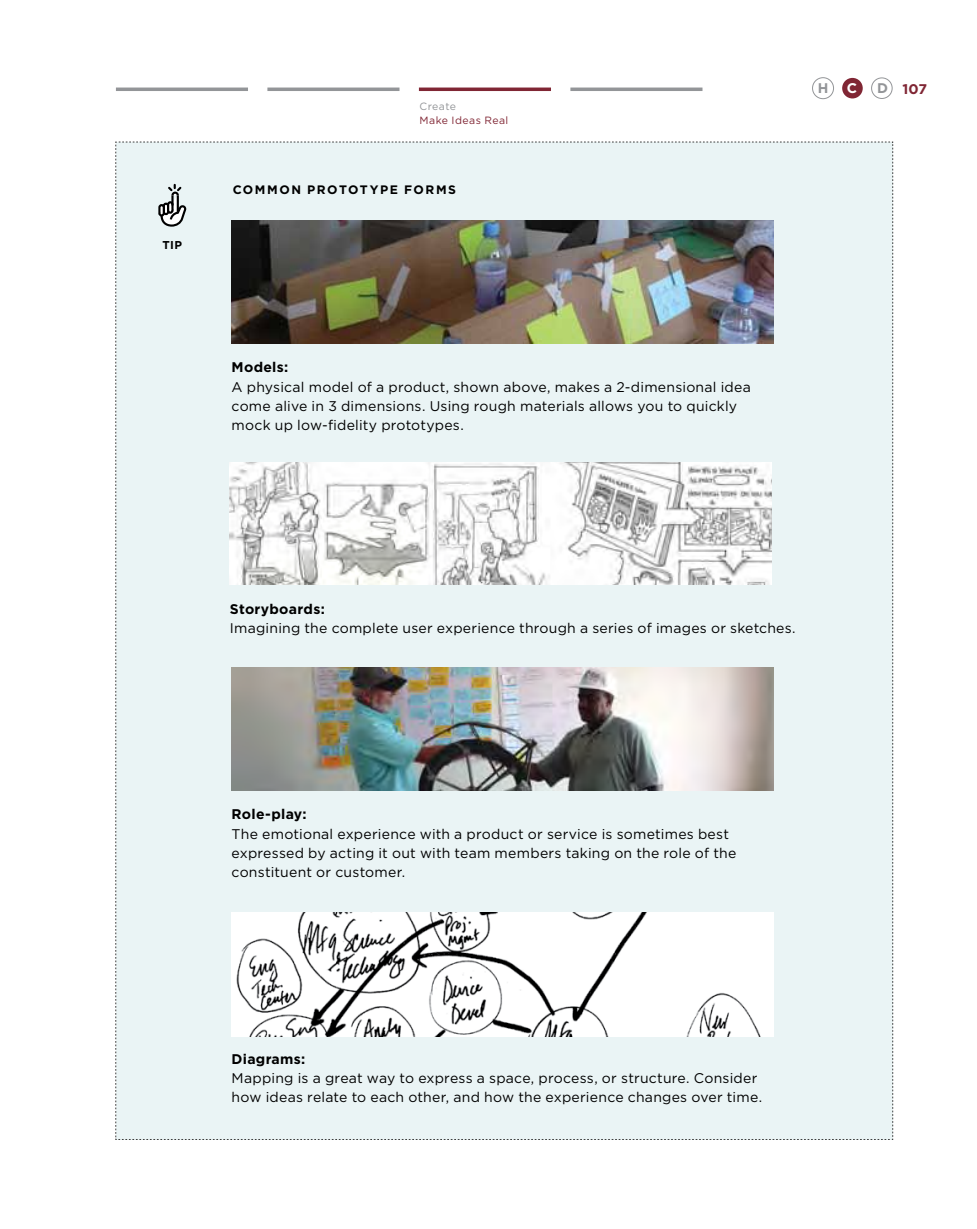
<style>
.page{position:relative;width:977px;height:1229px;background:#fff}
.page>*{position:absolute;margin:0;border:0;box-sizing:border-box;transform-origin:0 0}
.t1{font:14px/19.2px "Gotham";letter-spacing:.015em;color:#000}
.t2{font:700 14px "Gotham";letter-spacing:.02em;color:#000}
.t3{font:700 14px "Gotham";color:#802634}
.t4{font:700 14px "Gotham";color:#939598}
.t5{font:700 14px "Gotham";color:#fff}
.t6{font:700 12.25px "Gotham";color:#000}
.t7{font:700 11.38px "Gotham";color:#000}
.t8{font:10.5px "Gotham";letter-spacing:.045em;color:#802634}
.t9{font:10.5px "Gotham";letter-spacing:.035em;color:#939598}
.s1{color:#939598}
</style>
<div class="page">
<hr style="left:116px;top:88px;width:132px;height:3px;background:#939598">
<hr style="left:267px;top:88px;width:132px;height:3px;background:#939598">
<hr style="left:419px;top:88px;width:132px;height:3px;background:#802634">
<hr style="left:570px;top:88px;width:132px;height:3px;background:#939598">
<div style="left:871px;top:77px;width:21px;height:22px;border:1px solid #939598;border-radius:50%"></div>
<div style="left:842px;top:78px;width:20px;height:20px;background:#802634;border-radius:50%"></div>
<div style="left:812px;top:77px;width:22px;height:22px;border:1px solid #939598;border-radius:50%"></div>
<div style="left:115px;top:142px;width:778px;height:998px;background:#eaf4f5"></div>
<img style="left:232px;top:221px;width:541px;height:122px">
<img style="left:230px;top:462px;width:541px;height:122px">
<img style="left:232px;top:667px;width:541px;height:123px">
<img style="left:232px;top:912px;width:541px;height:124px">
<p class="t7" style="left:162px;top:238px;width:20px">TIP</p>
<p class="t9" style="left:419px;top:99px;width:38px">Create</p>
<p class="t8" style="left:419px;top:113px;width:90px">Make Ideas Real</p>
<p class="t6" style="left:233px;top:183px;width:13px">common</p>
<p class="t6" style="left:307px;top:183px;width:21px">protot</p>
<p class="t6" style="left:370px;top:183px;width:37px">ype forms</p>
<p class="t2" style="left:232px;top:359px;width:58px">Models:</p>
<p class="t1" style="left:232px;top:377px;width:520px">A physical model of a product, shown above, makes a 2-dimensional idea come alive in 3 dimensions. Using rough materials allows you to quickly mock up low-fidelity prototypes.</p>
<p class="t4" style="left:817px;top:80px;width:12px">H</p>
<p class="t5" style="left:846px;top:80px;width:12px">C</p>
<p class="t3" style="left:877px;top:81px;width:51px"><span class="s1">D</span> 107</p>
<p class="t2" style="left:230px;top:601px;width:96px">Storyboards:</p>
<p class="t1" style="left:230px;top:618px;width:567px">Imagining the complete user experience through a series of images or sketches.</p>
<p class="t2" style="left:232px;top:806px;width:77px">Role-play:</p>
<p class="t1" style="left:232px;top:823px;width:506px">The emotional experience with a product or service is sometimes best expressed by acting it out with team members taking on the role of the constituent or customer.</p>
<p class="t2" style="left:232px;top:1050px;width:75px">Diagrams:</p>
<p class="t1" style="left:232px;top:1068px;width:532px">Mapping is a great way to express a space, process, or structure. Consider how ideas relate to each other, and how the experience changes over time.</p>
</div>
